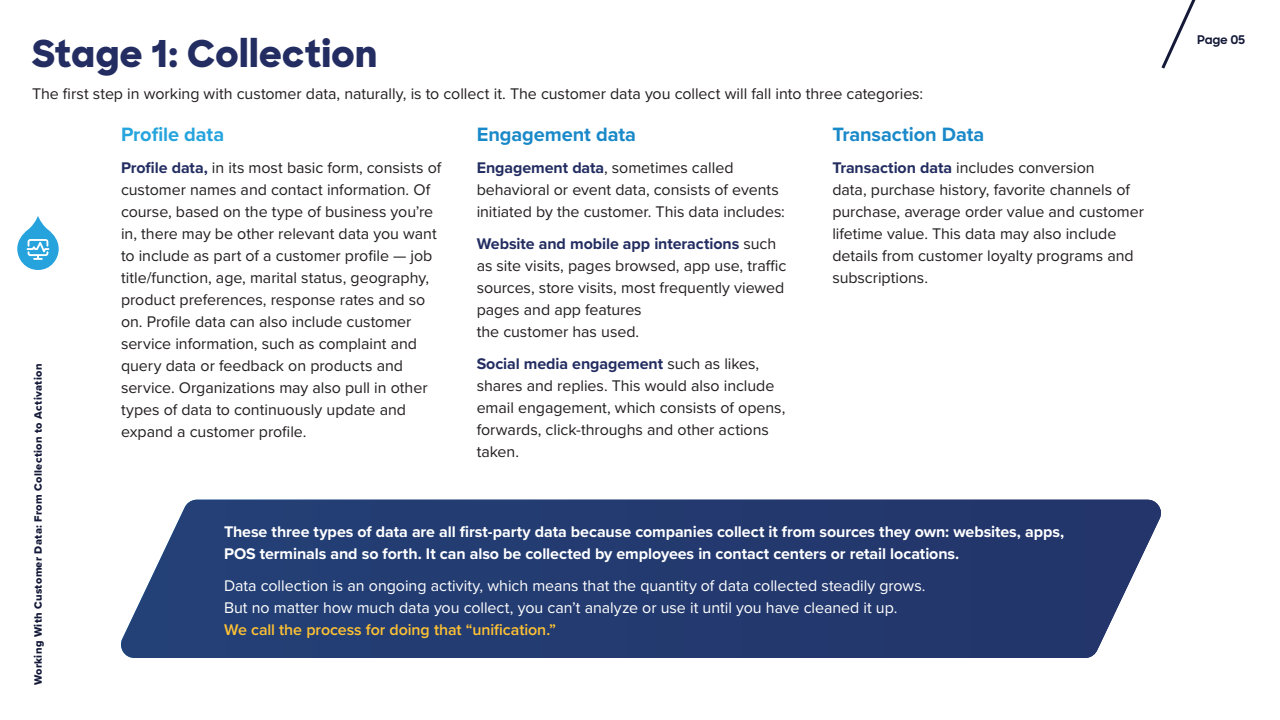
<style>
.page{position:relative;width:1280px;height:720px;background:#fff}
.page>*{position:absolute;margin:0;border:0;box-sizing:border-box;transform-origin:0 0}
.t1{font:800 37px "Sharp Sans";letter-spacing:.005em;color:#232d61}
.t2{font:700 20px "Proxima Nova";letter-spacing:-.005em;color:#1a89c9}
.t3{font:700 20px "Proxima Nova";letter-spacing:-.005em;color:#26a4dd}
.t4{font:16px/22px "Proxima Nova";letter-spacing:-.005em;color:#231f20}
.t5{font:16px/22px "Proxima Nova";color:#fff}
.t6{font:700 16px/22px "Proxima Nova";letter-spacing:-.005em;color:#fff}
.t7{font:700 12px "Sharp Sans";letter-spacing:-.02em;color:#141938}
.t8{font:11px "Proxima Nova Extrabld";letter-spacing:.03em;color:#141938}
.s1{font-weight:700;color:#232d61}
.s2{font-weight:600;color:#ffc233}
</style>
<div class="page">
<div style="left:121px;top:500px;width:1040px;height:158px;background:#233b70"></div>
<svg style="left:17px;top:216px;width:42px;height:54px"></svg>
<svg style="left:1161px;top:0;width:35px;height:69px"></svg>
<p class="t1" style="left:32px;top:26px;width:347px">Stage 1: Collection</p>
<p class="t4" style="left:32px;top:82px;width:893px">The first step in working with customer data, naturally, is to collect it. The customer data you collect will fall into three categories:</p>
<p class="t8" style="left:30px;top:685px;width:323px;rotate:-90deg">Working With Customer Data: From Collection to Activation</p>
<p class="t3" style="left:121px;top:119px;width:105px">Profile data</p>
<p class="t4" style="left:121px;top:156px;width:322px"><span class="s1">Profile data,</span> in its most basic form, consists of customer names and contact information. Of course, based on the type of business you’re in, there may be other relevant data you want to include as part of a customer profile — job title/function, age, marital status, geography, product preferences, response rates and so on. Profile data can also include customer service information, such as complaint and query data or feedback on products and service. Organizations may also pull in other types of data to continuously update and expand a customer profile.</p>
<p class="t2" style="left:477px;top:119px;width:161px">Engagement data</p>
<p class="t4" style="left:477px;top:156px;width:310px"><span class="s1">Engagement data</span>, sometimes called behavioral or event data, consists of events initiated by the customer. This data includes:</p>
<p class="t4" style="left:477px;top:232px;width:311px"><span class="s1">Website and mobile app interactions</span> such as site visits, pages browsed, app use, traffic sources, store visits, most frequently viewed pages and app features<br>the customer has used.</p>
<p class="t4" style="left:477px;top:352px;width:310px"><span class="s1">Social media engagement</span> such as likes, shares and replies. This would also include email engagement, which consists of opens, forwards, click-throughs and other actions taken.</p>
<p class="t2" style="left:832px;top:119px;width:154px">Transaction Data</p>
<p class="t4" style="left:832px;top:156px;width:313px"><span class="s1">Transaction data</span> includes conversion<br>data, purchase history, favorite channels of purchase, average order value and customer lifetime value. This data may also include details from customer loyalty programs and subscriptions.</p>
<p class="t6" style="left:224px;top:520px;width:842px">These three types of data are all first-party data because companies collect it from sources they own: websites, apps,<br>POS terminals and so forth. It can also be collected by employees in contact centers or retail locations.</p>
<p class="t5" style="left:224px;top:574px;width:703px">Data collection is an ongoing activity, which means that the quantity of data collected steadily grows.<br>But no matter how much data you collect, you can’t analyze or use it until you have cleaned it up.<br><span class="s2">We call the process for doing that “unification.”</span></p>
<p class="t7" style="left:1197px;top:31px;width:50px">Page 05</p>
</div>
